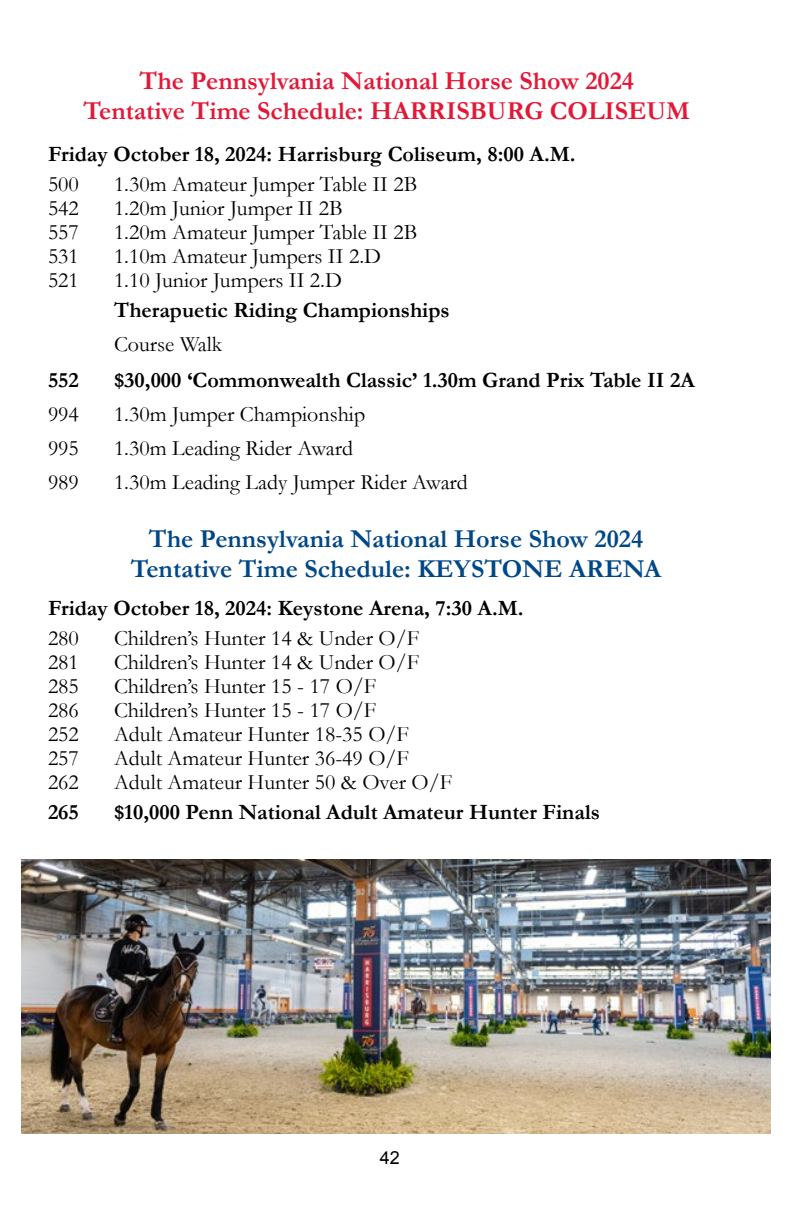
<style>
.page{position:relative;width:792px;height:1224px;background:#fff}
.page>*{position:absolute;margin:0;border:0;box-sizing:border-box;transform-origin:0 0}
.t1{font:700 26px/30px "Garamond";color:#e31837;text-align:center}
.t2{font:700 26px/30px "Garamond";color:#004787;text-align:center}
.t3{font:22px "Garamond";color:#000}
.t4{font:700 22px "Garamond";color:#000}
.t5{font:18px "Arial";color:#000}
</style>
<div class="page">
<img style="left:21px;top:859px;width:750px;height:275px">
<p class="t1" style="left:83px;top:65px;width:608px">The Pennsylvania National Horse Show 2024<br>Tentative Time Schedule: HARRISBURG COLISEUM</p>
<p class="t4" style="left:48px;top:141px;width:529px">Friday October 18, 2024: Harrisburg Coliseum, 8:00 A.M.</p>
<p class="t3" style="left:48px;top:171px;width:32px">500</p>
<p class="t3" style="left:114px;top:171px;width:305px">1.30m Amateur Jumper Table II 2B</p>
<p class="t3" style="left:48px;top:195px;width:32px">542</p>
<p class="t3" style="left:114px;top:195px;width:230px">1.20m Junior Jumper II 2B</p>
<p class="t3" style="left:48px;top:219px;width:32px">557</p>
<p class="t3" style="left:114px;top:219px;width:305px">1.20m Amateur Jumper Table II 2B</p>
<p class="t3" style="left:48px;top:243px;width:32px">531</p>
<p class="t3" style="left:114px;top:243px;width:269px">1.10m Amateur Jumpers II 2.D</p>
<p class="t3" style="left:48px;top:267px;width:32px">521</p>
<p class="t3" style="left:114px;top:267px;width:230px">1.10 Junior Jumpers II 2.D</p>
<p class="t4" style="left:114px;top:297px;width:337px">Therapuetic Riding Championships</p>
<p class="t3" style="left:114px;top:331px;width:110px">Course Walk</p>
<p class="t4" style="left:48px;top:367px;width:32px">552</p>
<p class="t4" style="left:114px;top:367px;width:582px">$30,000 ‘Commonwealth Classic’ 1.30m Grand Prix Table II 2A</p>
<p class="t3" style="left:48px;top:401px;width:32px">994</p>
<p class="t3" style="left:114px;top:401px;width:253px">1.30m Jumper Championship</p>
<p class="t3" style="left:48px;top:435px;width:32px">995</p>
<p class="t3" style="left:114px;top:435px;width:241px">1.30m Leading Rider Award</p>
<p class="t3" style="left:48px;top:469px;width:32px">989</p>
<p class="t3" style="left:114px;top:469px;width:355px">1.30m Leading Lady Jumper Rider Award</p>
<p class="t2" style="left:131px;top:523px;width:532px">The Pennsylvania National Horse Show 2024<br>Tentative Time Schedule: KEYSTONE ARENA</p>
<p class="t4" style="left:48px;top:595px;width:477px">Friday October 18, 2024: Keystone Arena, 7:30 A.M.</p>
<p class="t3" style="left:48px;top:625px;width:32px">280</p>
<p class="t3" style="left:114px;top:625px;width:307px">Children’s Hunter 14 &amp; Under O/F</p>
<p class="t3" style="left:48px;top:649px;width:32px">281</p>
<p class="t3" style="left:114px;top:649px;width:307px">Children’s Hunter 14 &amp; Under O/F</p>
<p class="t3" style="left:48px;top:673px;width:32px">285</p>
<p class="t3" style="left:114px;top:673px;width:264px">Children’s Hunter 15 - 17 O/F</p>
<p class="t3" style="left:48px;top:697px;width:32px">286</p>
<p class="t3" style="left:114px;top:697px;width:264px">Children’s Hunter 15 - 17 O/F</p>
<p class="t3" style="left:48px;top:721px;width:32px">252</p>
<p class="t3" style="left:114px;top:721px;width:296px">Adult Amateur Hunter 18-35 O/F</p>
<p class="t3" style="left:48px;top:745px;width:32px">257</p>
<p class="t3" style="left:114px;top:745px;width:296px">Adult Amateur Hunter 36-49 O/F</p>
<p class="t3" style="left:48px;top:769px;width:32px">262</p>
<p class="t3" style="left:114px;top:769px;width:340px">Adult Amateur Hunter 50 &amp; Over O/F</p>
<p class="t4" style="left:48px;top:799px;width:32px">265</p>
<p class="t4" style="left:114px;top:799px;width:487px">$10,000 Penn National Adult Amateur Hunter Finals</p>
<p class="t5" style="left:380px;top:1146px;width:22px">42</p>
</div>
